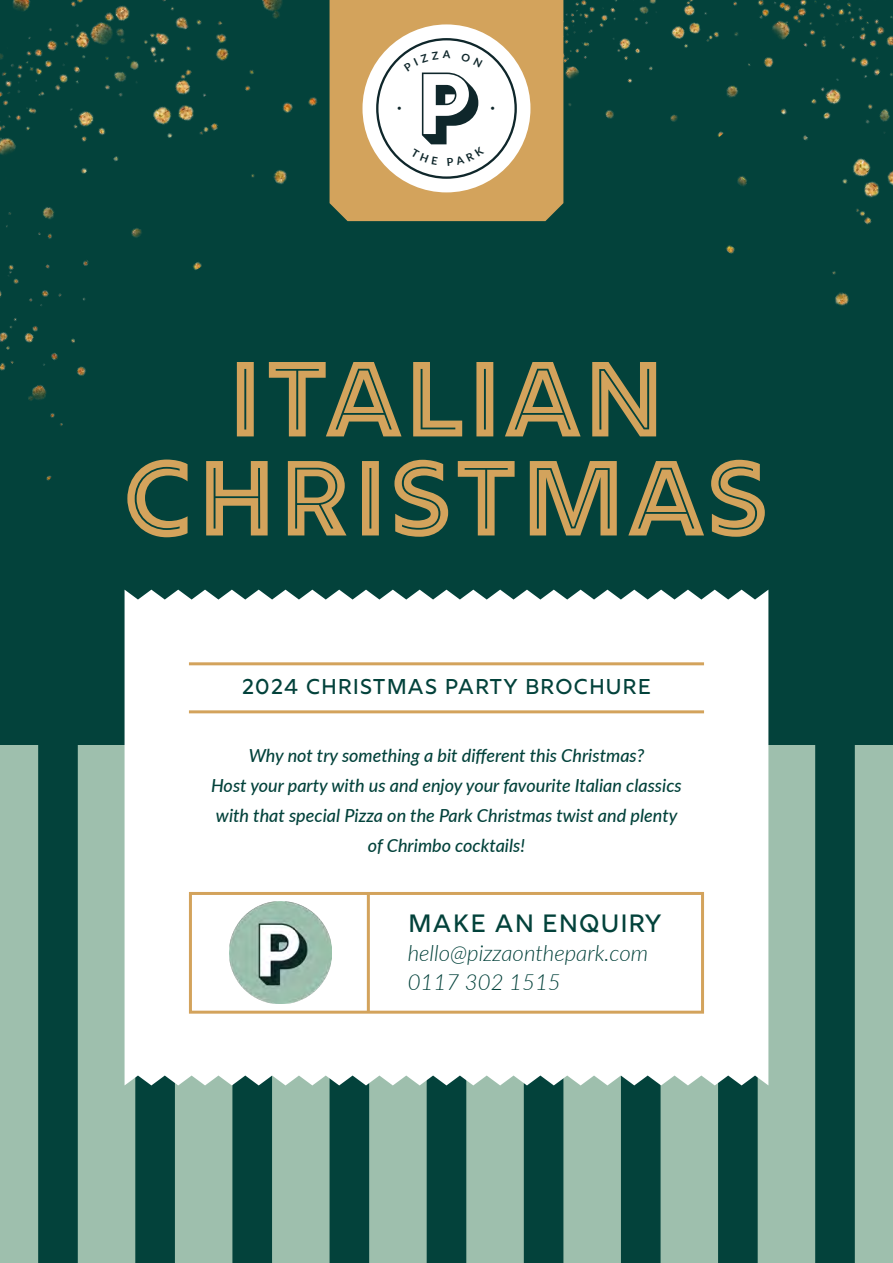
<style>
.page{position:relative;width:893px;height:1263px;background:#03423b}
.page>*{position:absolute;margin:0;border:0;box-sizing:border-box;transform-origin:0 0}
.t1{font:118.05px/99px "Rig Bold Inline Solo";color:#d3a35c;text-align:center}
.t2{font:25.05px "Rig Medium Face";color:#03423b}
.t3{font:italic 300 22.2px/29px "Lato";color:#03423b}
.t4{font:21.45px "Rig Medium Face";color:#03423b}
.t5{font:italic 500 18px/30px "Lato";color:#03423b;text-align:center}
.t6{font:italic 600 7.65px "Lato";color:#0f272b}
</style>
<div class="page">
<img style="left:0;top:0;width:400px;height:270px">
<svg style="left:0;top:746px;width:893px;height:517px;fill:#9ebfad"></svg>
<div style="left:330px;top:0;width:187px;height:221px;background:#d3a35c"></div>
<div style="left:362px;top:24px;width:168px;height:168px;background:#fff;border-radius:50%"></div>
<img style="left:517px;top:0;width:376px;height:306px">
<img style="left:0;top:191px;width:171px;height:290px">
<div style="left:125px;top:590px;width:643px;height:495px;background:#fff"></div>
<div style="left:189px;top:892px;width:515px;height:122px;border:3px solid #d3a35c"></div>
<hr style="left:367px;top:893px;width:3px;height:120px;background:#d3a35c">
<img style="left:230px;top:902px;width:102px;height:102px">
<hr style="left:189px;top:710px;width:515px;height:3px;background:#d3a35c">
<hr style="left:189px;top:662px;width:515px;height:3px;background:#d3a35c">
<svg style="left:404px;top:50px;width:80px;height:116px"></svg>
<p class="t6" style="left:397px;top:103px;width:6px">•</p>
<p class="t6" style="left:491px;top:103px;width:6px">•</p>
<h1 class="t1" style="left:122px;top:360px;width:650px">ITALIAN<br>CHRISTMAS</h1>
<p class="t4" style="left:241px;top:674px;width:412px">2024 CHRISTMAS PARTY BROCHURE</p>
<p class="t5" style="left:211px;top:739px;width:472px">Why not try something a bit different this Christmas?<br>Host your party with us and enjoy your favourite Italian classics with that special Pizza on the Park Christmas twist and plenty of Chrimbo cocktails!</p>
<h2 class="t2" style="left:408px;top:908px;width:256px">MAKE AN ENQUIRY</h2>
<p class="t3" style="left:408px;top:938px;width:242px">hello@pizzaonthepark.com<br>0117 302 1515</p>
</div>
